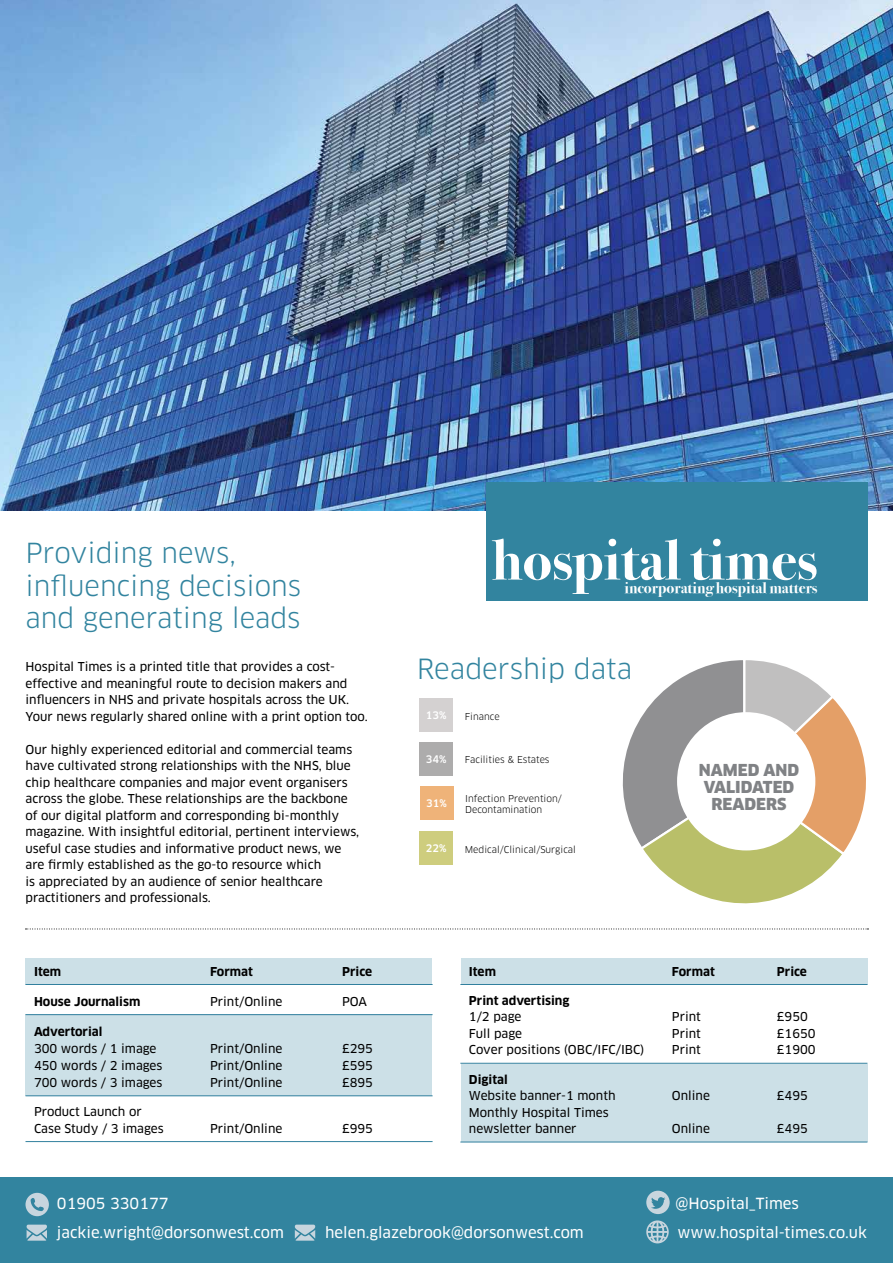
<style>
.page{position:relative;width:893px;height:1263px;background:#fff}
.page>*{position:absolute;margin:0;border:0;box-sizing:border-box;transform-origin:0 0}
.t1{font:700 57.9px "Bodoni Svty Two OSITCTT";color:#fff}
.t2{font:27.15px "Clan OT";color:#32849f}
.t3{font:27px/32.4px "Clan OT";color:#32849f}
.t4{font:900 16.05px/17px "Clan OT";color:#808285;text-align:center}
.t5{font:700 15.6px "Bodoni Svty Two OSITCTT";color:#fff}
.t6{font:15px "Clan OT News";color:#fff}
.t7{font:12px/16.5px "Clan OT News";color:#000}
.t8{font:700 12px "Clan OT";color:#000}
.t9{font:500 10.2px "Clan OT";color:#fff}
.t10{font:9.3px/11.1px "Clan OT";color:#000}
</style>
<div class="page">
<img style="left:0;top:0;width:893px;height:510px">
<svg style="left:26px;top:928px;width:842px;height:1px"></svg>
<svg style="left:622px;top:660px;width:244px;height:244px"></svg>
<div style="left:677px;top:712px;width:138px;height:138px;background:#fff;border-radius:50%"></div>
<div style="left:0;top:1178px;width:893px;height:85px;background:#32849f"></div>
<svg style="left:26px;top:1193px;width:23px;height:23px"></svg>
<svg style="left:646px;top:1220px;width:23px;height:23px"></svg>
<svg style="left:646px;top:1191px;width:24px;height:23px"></svg>
<div style="left:419px;top:698px;width:34px;height:34px;background:#d4d1d1"></div>
<div style="left:419px;top:831px;width:34px;height:34px;background:#cecd7e"></div>
<div style="left:420px;top:786px;width:34px;height:34px;background:#efb379"></div>
<div style="left:419px;top:742px;width:34px;height:34px;background:#adacac"></div>
<div style="left:486px;top:483px;width:381px;height:118px;background:#32849f"></div>
<svg style="left:27px;top:1224px;width:20px;height:17px"></svg>
<svg style="left:295px;top:1224px;width:20px;height:17px"></svg>
<div style="left:26px;top:958px;width:406px;height:26px;background:#cce0e7"></div>
<div style="left:26px;top:1014px;width:406px;height:82px;background:#cce0e7"></div>
<div style="left:461px;top:958px;width:406px;height:26px;background:#cce0e7"></div>
<div style="left:461px;top:1064px;width:406px;height:78px;background:#cce0e7"></div>
<hr style="left:26px;top:984px;width:407px;height:1px;background:#31809e">
<hr style="left:26px;top:1014px;width:407px;height:1px;background:#31809e">
<hr style="left:26px;top:1095px;width:407px;height:1px;background:#31809e">
<hr style="left:26px;top:1141px;width:407px;height:1px;background:#31809e">
<hr style="left:460px;top:984px;width:407px;height:1px;background:#31809e">
<hr style="left:460px;top:1063px;width:407px;height:1px;background:#31809e">
<hr style="left:460px;top:1142px;width:407px;height:1px;background:#31809e">
<h3 class="t3" style="left:26px;top:537px;width:277px">Providing news, influencing decisions and generating leads</h3>
<p class="t7" style="left:26px;top:658px;width:344px">Hospital Times is a printed title that provides a cost&shy;effective and meaningful route to decision makers and influencers in NHS and private hospitals across the UK.<br>Your news regularly shared online with a print option too.</p>
<p class="t7" style="left:26px;top:741px;width:335px">Our highly experienced editorial and commercial teams have cultivated strong relationships with the NHS, blue chip healthcare companies and major event organisers across the globe. These relationships are the backbone of our digital platform and corresponding bi-monthly magazine. With insightful editorial, pertinent interviews, useful case studies and informative product news, we are firmly established as the go-to resource which<br>is appreciated by an audience of senior healthcare practitioners and professionals.</p>
<p class="t8" style="left:34px;top:964px;width:29px">Item</p>
<p class="t8" style="left:210px;top:964px;width:44px">Format</p>
<p class="t8" style="left:342px;top:964px;width:32px">Price</p>
<p class="t8" style="left:34px;top:994px;width:108px">House Journalism</p>
<p class="t7" style="left:210px;top:993px;width:74px">Print/Online</p>
<p class="t7" style="left:342px;top:993px;width:27px">POA</p>
<p class="t8" style="left:34px;top:1024px;width:70px">Advertorial</p>
<p class="t7" style="left:34px;top:1040px;width:124px">300 words / 1 image</p>
<p class="t7" style="left:210px;top:1040px;width:74px">Print/Online</p>
<p class="t7" style="left:342px;top:1040px;width:33px">£295</p>
<p class="t7" style="left:34px;top:1057px;width:130px">450 words / 2 images</p>
<p class="t7" style="left:210px;top:1057px;width:74px">Print/Online</p>
<p class="t7" style="left:342px;top:1057px;width:33px">£595</p>
<p class="t7" style="left:34px;top:1074px;width:130px">700 words / 3 images</p>
<p class="t7" style="left:210px;top:1074px;width:74px">Print/Online</p>
<p class="t7" style="left:342px;top:1074px;width:33px">£895</p>
<p class="t7" style="left:34px;top:1103px;width:131px">Product Launch or<br>Case Study / 3 images</p>
<p class="t7" style="left:210px;top:1120px;width:74px">Print/Online</p>
<p class="t7" style="left:342px;top:1120px;width:33px">£995</p>
<h1 class="t1" style="left:492px;top:526px;width:327px">hospital times</h1>
<h3 class="t5" style="left:624px;top:579px;width:195px">incorporating hospital matters</h3>
<h2 class="t2" style="left:417px;top:653px;width:217px">Readership data</h2>
<p class="t9" style="left:426px;top:710px;width:22px">13%</p>
<p class="t10" style="left:465px;top:711px;width:36px">Finance</p>
<p class="t9" style="left:426px;top:753px;width:22px">34%</p>
<p class="t9" style="left:426px;top:798px;width:22px">31%</p>
<p class="t9" style="left:426px;top:842px;width:22px">22%</p>
<p class="t10" style="left:465px;top:754px;width:86px">Facilities &amp; Estates</p>
<p class="t10" style="left:465px;top:793px;width:98px">Infection Prevention/<br>Decontamination</p>
<p class="t10" style="left:465px;top:844px;width:113px">Medical/Clinical/Surgical</p>
<h3 class="t4" style="left:699px;top:762px;width:102px">NAMED AND<br>VALIDATED<br>READERS</h3>
<p class="t8" style="left:469px;top:964px;width:29px">Item</p>
<p class="t8" style="left:672px;top:964px;width:44px">Format</p>
<p class="t8" style="left:777px;top:964px;width:32px">Price</p>
<p class="t8" style="left:469px;top:993px;width:102px">Print advertising</p>
<p class="t7" style="left:469px;top:1009px;width:54px">1/2 page</p>
<p class="t7" style="left:672px;top:1009px;width:31px">Print</p>
<p class="t7" style="left:777px;top:1009px;width:33px">£950</p>
<p class="t7" style="left:469px;top:1025px;width:55px">Full page</p>
<p class="t7" style="left:672px;top:1025px;width:31px">Print</p>
<p class="t7" style="left:777px;top:1025px;width:40px">£1650</p>
<p class="t7" style="left:469px;top:1042px;width:177px">Cover positions (OBC/IFC/IBC)</p>
<p class="t7" style="left:672px;top:1042px;width:31px">Print</p>
<p class="t7" style="left:777px;top:1042px;width:40px">£1900</p>
<p class="t8" style="left:469px;top:1072px;width:40px">Digital</p>
<p class="t7" style="left:469px;top:1087px;width:148px">Website banner-1 month</p>
<p class="t7" style="left:672px;top:1087px;width:40px">Online</p>
<p class="t7" style="left:777px;top:1087px;width:33px">£495</p>
<p class="t7" style="left:469px;top:1104px;width:141px">Monthly Hospital Times newsletter banner</p>
<p class="t7" style="left:672px;top:1120px;width:40px">Online</p>
<p class="t7" style="left:777px;top:1120px;width:33px">£495</p>
<p class="t6" style="left:57px;top:1195px;width:113px">01905 330177</p>
<p class="t6" style="left:675px;top:1195px;width:125px">@Hospital_Times</p>
<p class="t6" style="left:57px;top:1224px;width:228px">jackie.wright@dorsonwest.com</p>
<p class="t6" style="left:325px;top:1224px;width:260px">helen.glazebrook@dorsonwest.com</p>
<p class="t6" style="left:678px;top:1224px;width:191px">www.hospital-times.co.uk</p>
</div>
